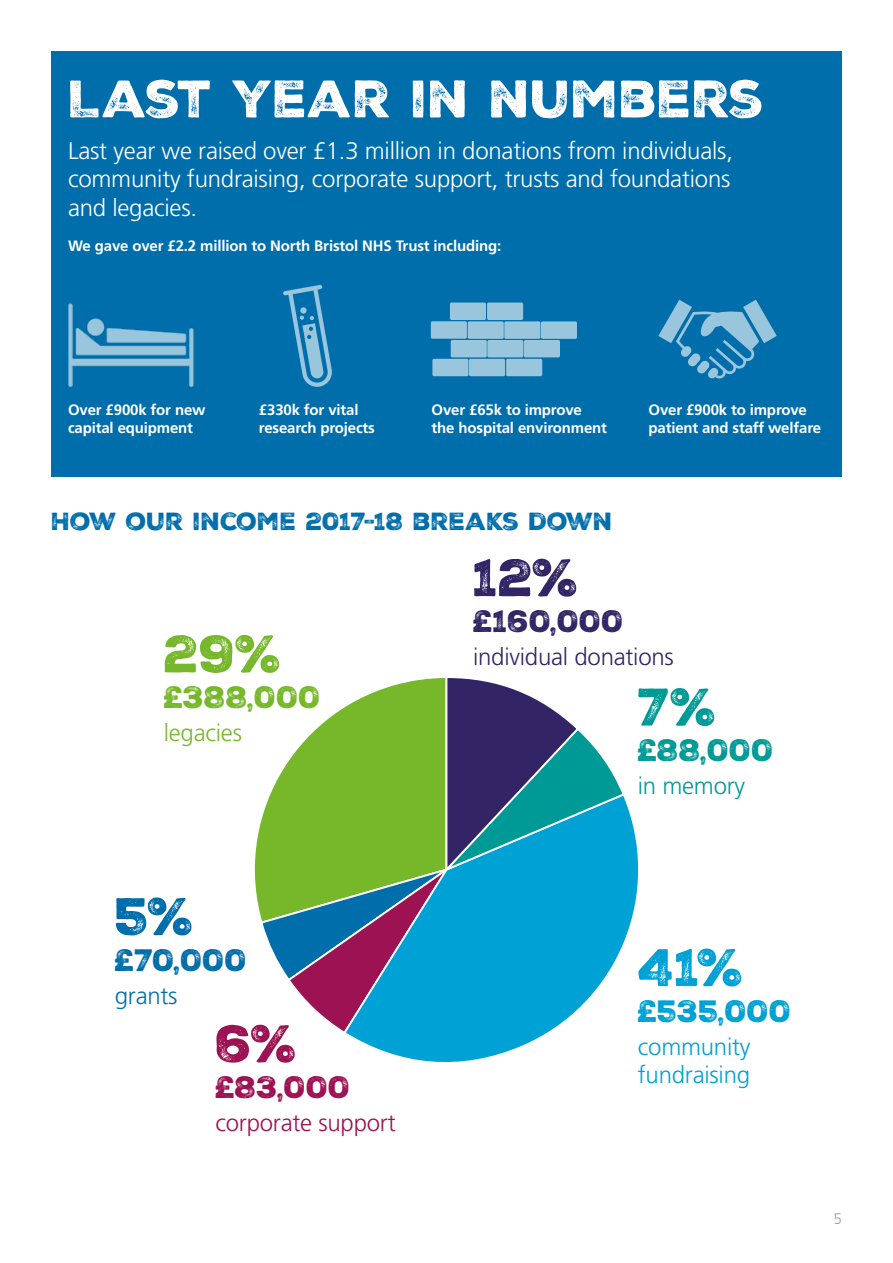
<style>
.page{position:relative;width:893px;height:1263px;background:#fff}
.page>*{position:absolute;margin:0;border:0;box-sizing:border-box;transform-origin:0 0}
.t1{font:51px "Nexa Rust Sans Black 2";letter-spacing:-.01em;color:#fff}
.t2{font:51px "Nexa Rust Sans Black 2";color:#332565}
.t3{font:51px "Nexa Rust Sans Black 2";color:#76b82a}
.t4{font:51px "Nexa Rust Sans Black 2";color:#00a1d4}
.t5{font:51px "Nexa Rust Sans Black 2";color:#009a96}
.t6{font:51px "Nexa Rust Sans Black 2";color:#9c1252}
.t7{font:51px "Nexa Rust Sans Black 2";color:#006eab}
.t8{font:30px "Nexa Rust Sans Black 2";letter-spacing:-.01em;color:#332565}
.t9{font:30px "Nexa Rust Sans Black 2";letter-spacing:-.01em;color:#76b82a}
.t10{font:30px "Nexa Rust Sans Black 2";letter-spacing:-.01em;color:#00a1d4}
.t11{font:30px "Nexa Rust Sans Black 2";color:#009a96}
.t12{font:30px "Nexa Rust Sans Black 2";color:#9c1252}
.t13{font:30px "Nexa Rust Sans Black 2";color:#006eab}
.t14{font:300 24px/28.5px "Frutiger";letter-spacing:-.01em;color:#fff;text-align:justify}
.t15{font:24px "Nexa Rust Sans Black 2";letter-spacing:-.01em;color:#006eab}
.t16{font:300 24px/28.5px "Frutiger";letter-spacing:-.01em;color:#00a1d4}
.t17{font:300 24px "Frutiger";letter-spacing:-.01em;color:#332565}
.t18{font:300 24px "Frutiger";letter-spacing:-.01em;color:#9c1252}
.t19{font:300 24px "Frutiger";letter-spacing:-.01em;color:#76b82a}
.t20{font:300 24px "Frutiger";letter-spacing:-.01em;color:#009a96}
.t21{font:300 24px "Frutiger";letter-spacing:-.01em;color:#006eab}
.t22{font:300 15.3px "Frutiger";color:#9d9d9c}
.t23{font:700 15px/18.3px "Frutiger";letter-spacing:-.01em;color:#fff}
</style>
<div class="page">
<div style="left:51px;top:51px;width:791px;height:425px;background:#006eab"></div>
<svg style="left:283px;top:285px;width:49px;height:102px"></svg>
<svg style="left:300px;top:307px;width:7px;height:7px"></svg>
<svg style="left:658px;top:300px;width:119px;height:79px"></svg>
<div style="left:468px;top:321px;width:36px;height:18px;background:#99c5dd;border-radius:2px"></div>
<div style="left:504px;top:321px;width:36px;height:18px;background:#99c5dd;border-radius:2px"></div>
<div style="left:541px;top:321px;width:36px;height:18px;background:#99c5dd;border-radius:2px"></div>
<div style="left:451px;top:340px;width:36px;height:17px;background:#99c5dd;border-radius:2px"></div>
<div style="left:487px;top:340px;width:36px;height:17px;background:#99c5dd;border-radius:2px"></div>
<div style="left:524px;top:340px;width:36px;height:17px;background:#99c5dd;border-radius:2px"></div>
<div style="left:450px;top:303px;width:36px;height:17px;background:#99c5dd;border-radius:2px"></div>
<div style="left:487px;top:303px;width:36px;height:17px;background:#99c5dd;border-radius:2px"></div>
<div style="left:506px;top:359px;width:36px;height:17px;background:#99c5dd;border-radius:2px"></div>
<div style="left:469px;top:359px;width:36px;height:17px;background:#99c5dd;border-radius:2px"></div>
<div style="left:432px;top:359px;width:36px;height:17px;background:#99c5dd;border-radius:2px"></div>
<div style="left:431px;top:321px;width:36px;height:18px;background:#99c5dd;border-radius:2px"></div>
<img style="left:68px;top:303px;width:126px;height:85px">
<svg style="left:254px;top:830px;width:5px;height:79px"></svg>
<svg style="left:350px;top:803px;width:289px;height:259px"></svg>
<svg style="left:259px;top:678px;width:367px;height:357px"></svg>
<h1 class="t1" style="left:68px;top:64px;width:698px">LAST YEAR IN NUMBERS</h1>
<h3 class="t14" style="left:68px;top:136px;width:666px">Last year we raised over £1.3 million in donations from individuals, community fundraising, corporate support, trusts and foundations and legacies.</h3>
<p class="t23" style="left:68px;top:237px;width:435px">We gave over £2.2 million to North Bristol NHS Trust including:</p>
<p class="t23" style="left:68px;top:400px;width:139px">Over £900k for new capital equipment</p>
<p class="t23" style="left:259px;top:400px;width:117px">£330k for vital research projects</p>
<p class="t23" style="left:432px;top:400px;width:177px">Over £65k to improve the hospital environment</p>
<p class="t23" style="left:648px;top:400px;width:174px">Over £900k to improve patient and staff welfare</p>
<h3 class="t15" style="left:51px;top:505px;width:563px">HOW OUR INCOME 2017-18 BREAKS DOWN</h3>
<h1 class="t2" style="left:473px;top:543px;width:108px">12%</h1>
<h2 class="t8" style="left:473px;top:601px;width:152px">£160,000</h2>
<h1 class="t3" style="left:164px;top:619px;width:121px">29%</h1>
<h3 class="t17" style="left:473px;top:643px;width:202px">individual donations</h3>
<h2 class="t9" style="left:164px;top:677px;width:159px">£388,000</h2>
<h3 class="t19" style="left:164px;top:719px;width:80px">legacies</h3>
<h1 class="t5" style="left:638px;top:672px;width:82px">7%</h1>
<h2 class="t11" style="left:638px;top:730px;width:138px">£88,000</h2>
<h3 class="t20" style="left:638px;top:772px;width:109px">in memory</h3>
<h1 class="t7" style="left:115px;top:882px;width:82px">5%</h1>
<h2 class="t13" style="left:115px;top:940px;width:134px">£70,000</h2>
<h3 class="t21" style="left:115px;top:982px;width:64px">grants</h3>
<h1 class="t6" style="left:215px;top:1009px;width:84px">6%</h1>
<h2 class="t12" style="left:215px;top:1067px;width:137px">£83,000</h2>
<h3 class="t18" style="left:215px;top:1109px;width:182px">corporate support</h3>
<h1 class="t4" style="left:638px;top:933px;width:108px">41%</h1>
<h2 class="t10" style="left:638px;top:991px;width:155px">£535,000</h2>
<h3 class="t16" style="left:638px;top:1032px;width:114px">community fundraising</h3>
<p class="t22" style="left:833px;top:1210px;width:10px">5</p>
</div>
